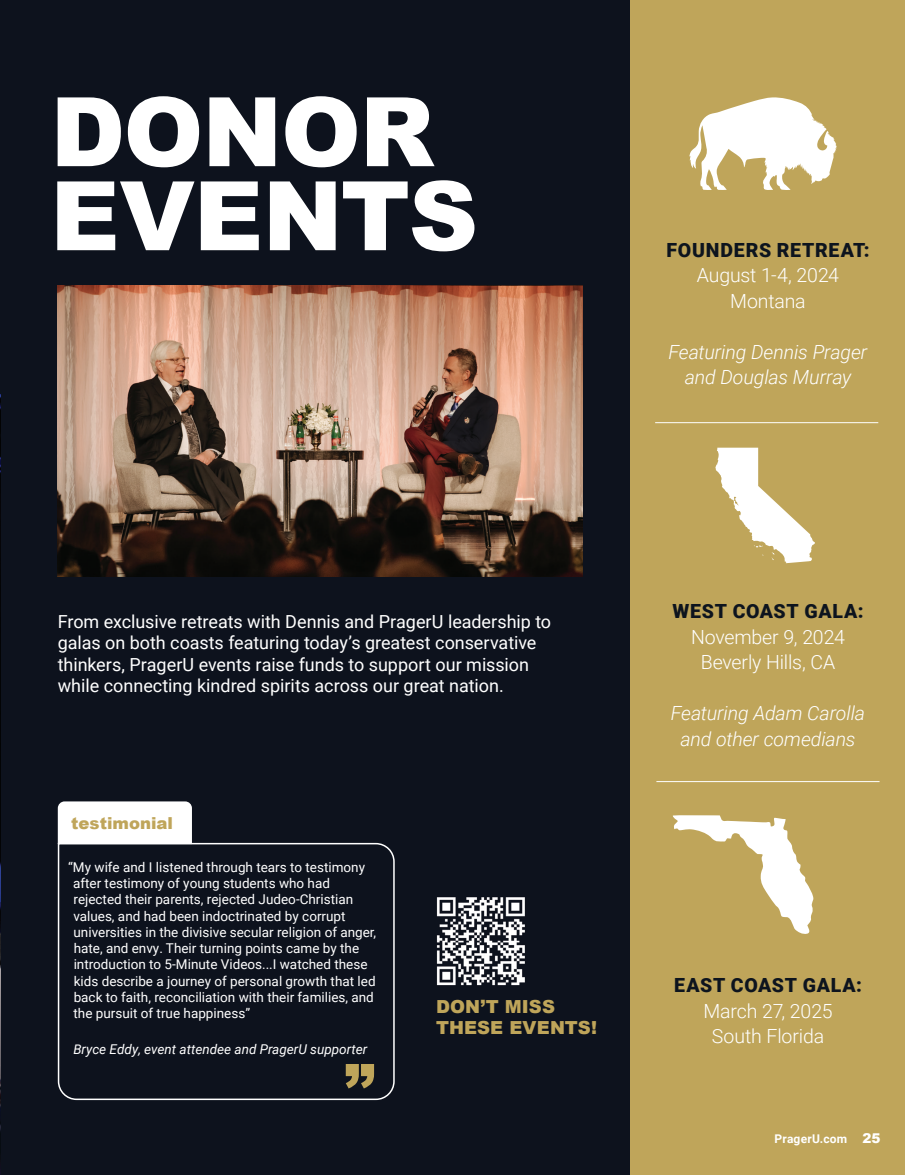
<style>
.page{position:relative;width:905px;height:1175px;background:#fff}
.page>*{position:absolute;margin:0;border:0;box-sizing:border-box;transform-origin:0 0}
.t1{font:900 96px/84px "Arial";letter-spacing:-.015em;color:#fff}
.t2{font:300 19.5px/25.5px "Roboto";letter-spacing:-.01em;color:#fff;text-align:center}
.t3{font:italic 300 19.5px/25.5px "Roboto";letter-spacing:-.005em;color:#fff;text-align:center}
.t4{font:900 19.5px "Roboto";letter-spacing:.04em;color:#0d141e}
.t5{font:18px/21.6px "Roboto";letter-spacing:-.005em;color:#fff}
.t6{font:900 18px/21px "Arial";letter-spacing:.005em;color:#bfa55a}
.t7{font:900 16.5px "Arial";color:#bfa55a}
.t8{font:13.5px/16.2px "Roboto";color:#fff}
.t9{font:italic 13.5px "Roboto";color:#fff}
.t10{font:900 13.5px "Arial";color:#fff}
.t11{font:700 12px "Roboto";letter-spacing:.02em;color:#fff}
</style>
<div class="page">
<div style="left:0;top:0;width:904px;height:1174px;background:#0d121d"></div>
<div style="left:630px;top:0;width:274px;height:1174px;background:#bfa55a"></div>
<div style="left:58px;top:801px;width:134px;height:41px;background:#fff"></div>
<svg style="left:57px;top:842px;width:338px;height:258px"></svg>
<img style="left:58px;top:285px;width:524px;height:291px">
<img style="left:436px;top:897px;width:89px;height:89px">
<svg style="left:689px;top:97px;width:147px;height:93px"></svg>
<svg style="left:715px;top:447px;width:100px;height:116px"></svg>
<svg style="left:672px;top:815px;width:142px;height:119px"></svg>
<hr style="left:655px;top:422px;width:223px;height:1px;background:#fff">
<hr style="left:656px;top:781px;width:223px;height:1px;background:#fff">
<img style="left:0;top:394px;width:1px;height:760px">
<h1 class="t1" style="left:50px;top:87px;width:429px">DONOR<br>EVENTS</h1>
<h2 class="t4" style="left:666px;top:236px;width:204px">FOUNDERS RETREAT:</h2>
<h2 class="t2" style="left:696px;top:262px;width:144px">August 1-4, 2024<br>Montana</h2>
<h2 class="t3" style="left:668px;top:338px;width:200px">Featuring Dennis Prager and Douglas Murray</h2>
<p class="t5" style="left:58px;top:609px;width:495px">From exclusive retreats with Dennis and PragerU leadership to galas on both coasts featuring today’s greatest conservative thinkers, PragerU events raise funds to support our mission while connecting kindred spirits across our great nation.</p>
<p class="t7" style="left:71px;top:810px;width:103px">testimonial</p>
<p class="t8" style="left:73px;top:858px;width:305px;text-indent:-5px">“My wife and I listened through tears to testimony after testimony of young students who had rejected their parents, rejected Judeo-Christian values, and had been indoctrinated by corrupt universities in the divisive secular religion of anger, hate, and envy. Their turning points came by the introduction to 5-Minute Videos...I watched these kids describe a journey of personal growth that led back to faith, reconciliation with their families, and the pursuit of true happiness”</p>
<p class="t9" style="left:73px;top:1039px;width:295px">Bryce Eddy, event attendee and PragerU supporter</p>
<h3 class="t6" style="left:436px;top:995px;width:162px">DON’T MISS<br>THESE EVENTS!</h3>
<h2 class="t4" style="left:672px;top:597px;width:193px">WEST COAST GALA:</h2>
<h2 class="t2" style="left:691px;top:623px;width:155px">November 9, 2024<br>Beverly Hills, CA</h2>
<h2 class="t3" style="left:671px;top:700px;width:196px">Featuring Adam Carolla and other comedians</h2>
<h2 class="t4" style="left:674px;top:971px;width:189px">EAST COAST GALA:</h2>
<h2 class="t2" style="left:703px;top:997px;width:130px">March 27, 2025<br>South Florida</h2>
<p class="t11" style="left:774px;top:1130px;width:74px">PragerU.com</p>
<p class="t10" style="left:862px;top:1128px;width:20px">25</p>
</div>
